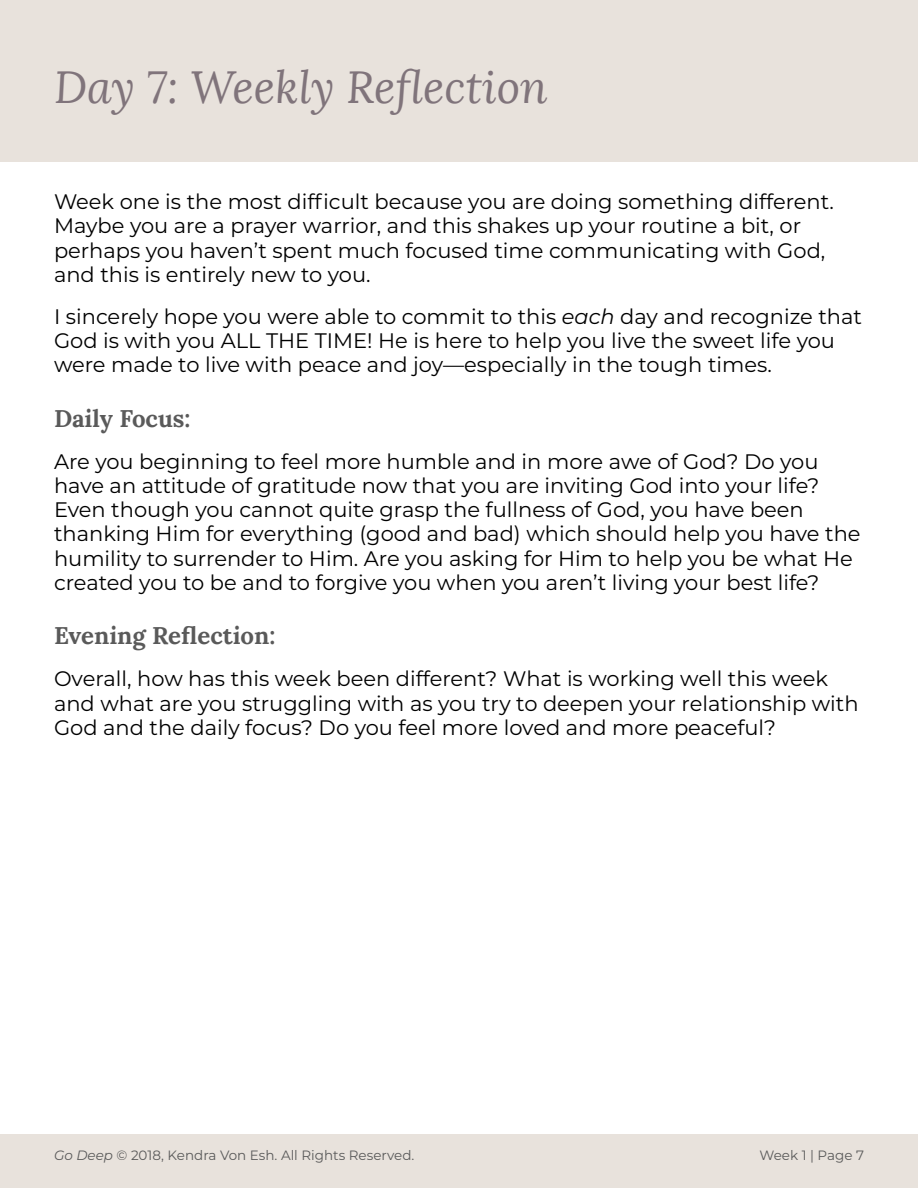
<style>
.page{position:relative;width:918px;height:1188px;background:#fff}
.page>*{position:absolute;margin:0;border:0;box-sizing:border-box;transform-origin:0 0}
.t1{font:italic 45px "Lora";color:#80747b}
.t2{font:700 24px "Lora";color:#5a5a5a}
.t3{font:21px/24.2px "Montserrat";color:#000}
.t4{font:13.5px "Montserrat";color:#5a5a5a}
.s1{font-style:italic}
</style>
<div class="page">
<div style="left:0;top:0;width:918px;height:162px;background:#e8e2dc"></div>
<div style="left:0;top:1134px;width:918px;height:54px;background:#e8e2dc"></div>
<h1 class="t1" style="left:54px;top:59px;width:495px">Day 7: Weekly Reflection</h1>
<p class="t3" style="left:54px;top:189px;width:781px">Week one is the most difficult because you are doing something different.<br>Maybe you are a prayer warrior, and this shakes up your routine a bit, or perhaps you haven’t spent much focused time communicating with God, and this is entirely new to you.</p>
<p class="t3" style="left:54px;top:304px;width:810px">I sincerely hope you were able to commit to this <span class="s1">each</span> day and recognize that<br>God is with you ALL THE TIME! He is here to help you live the sweet life you were made to live with peace and joy—especially in the tough times.</p>
<p class="t2" style="left:54px;top:403px;width:138px">Daily Focus:</p>
<p class="t3" style="left:54px;top:449px;width:808px">Are you beginning to feel more humble and in more awe of God? Do you have an attitude of gratitude now that you are inviting God into your life?<br>Even though you cannot quite grasp the fullness of God, you have been thanking Him for everything (good and bad) which should help you have the humility to surrender to Him. Are you asking for Him to help you be what He created you to be and to forgive you when you aren’t living your best life?</p>
<p class="t2" style="left:54px;top:620px;width:223px">Evening Reflection:</p>
<p class="t3" style="left:54px;top:666px;width:806px">Overall, how has this week been different? What is working well this week and what are you struggling with as you try to deepen your relationship with<br>God and the daily focus? Do you feel more loved and more peaceful?</p>
<p class="t4" style="left:54px;top:1145px;width:362px"><span class="s1">Go Deep</span> © 2018, Kendra Von Esh. All Rights Reserved.</p>
<p class="t4" style="left:759px;top:1145px;width:106px">Week 1 | Page 7</p>
</div>
